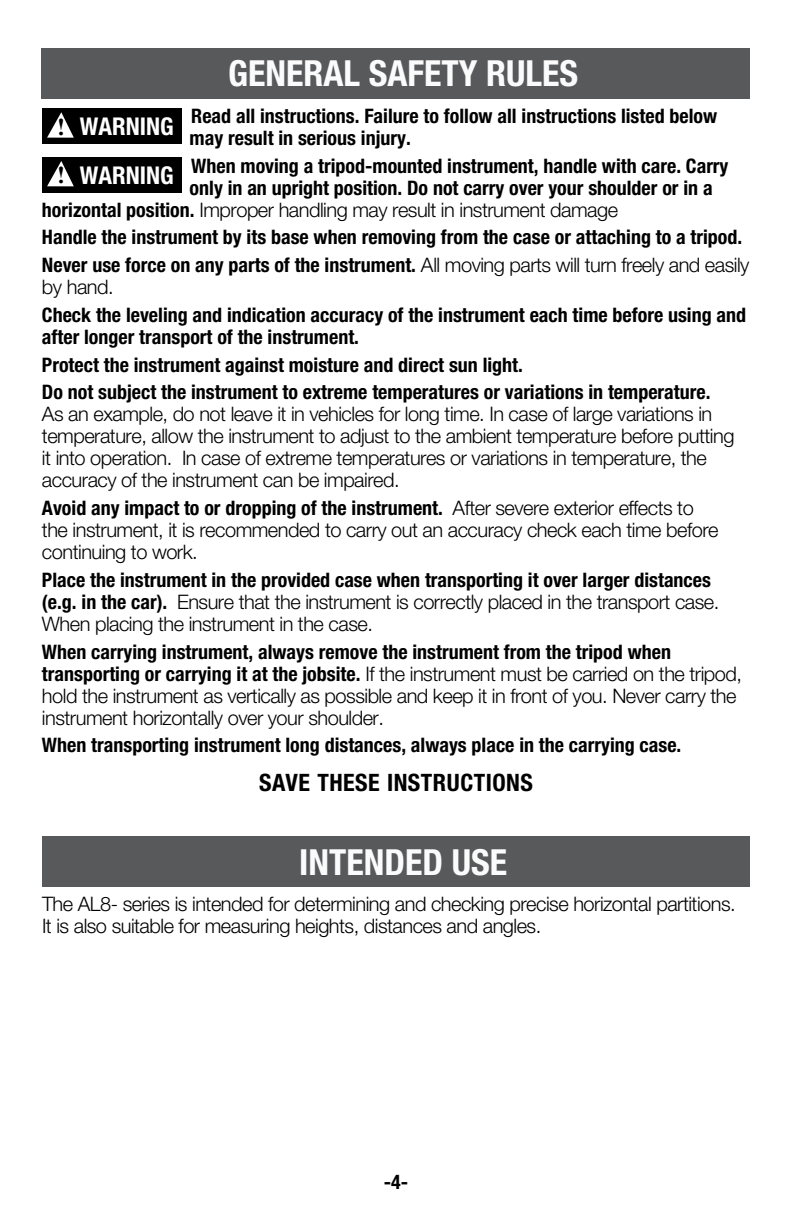
<style>
.page{position:relative;width:792px;height:1224px;background:#fff}
.page>*{position:absolute;margin:0;border:0;box-sizing:border-box;transform-origin:0 0}
.t1{font:700 condensed 36px "Helvetica Neue LT Std";color:#fbfbfb}
.t2{font:700 condensed 24.4px "Helvetica Neue LT Std";color:#fff}
.t3{font:700 condensed 24px "Helvetica Neue LT Std";letter-spacing:.02em;color:#000}
.t4{font:300 20px/22px "Helvetica Neue LT Std";letter-spacing:-.025em;color:#000}
.t5{font:700 condensed 20px/22px "Helvetica Neue LT Std";color:#000}
.s1{font-family:"Times New Roman";font-stretch:normal;font-size:24px;color:#000}
.s2{font-family:"Times New Roman";font-stretch:normal;font-size:24px}
.s3{font-size:24.4px;color:#fff}
.s4{font-weight:700;font-stretch:condensed}
.s5{font-weight:300;font-stretch:normal}
</style>
<div class="page">
<div style="left:42px;top:48px;width:708px;height:50px;background:#58595b"></div>
<div style="left:42px;top:108px;width:140px;height:36px;background:#000"></div>
<svg style="left:47px;top:112px;width:27px;height:26px"></svg>
<div style="left:42px;top:157px;width:140px;height:36px;background:#000"></div>
<svg style="left:47px;top:161px;width:27px;height:25px"></svg>
<div style="left:42px;top:837px;width:708px;height:50px;background:#58595b"></div>
<h1 class="t1" style="left:228px;top:51px;width:40px">General</h1>
<h1 class="t1" style="left:369px;top:51px;width:38px">Safet</h1>
<h1 class="t1" style="left:459px;top:51px;width:66px">y Rules</h1>
<p class="t2" style="left:57px;top:111px;width:118px"><span class="s1">!</span> WARNING</p>
<p class="t5" style="left:190px;top:105px;width:529px">Read all instructions. Failure to follow all instructions listed below may result in serious injury.</p>
<p class="t5" style="left:57px;top:154px;width:673px"><span class="s2">!</span> <span class="s3">WARNING</span> When moving a tripod-mounted instrument, handle with care. Carry</p>
<p class="t5" style="left:190px;top:176px;width:524px">only in an upright position. Do not carry over your shoulder or in a</p>
<p class="t4" style="left:42px;top:198px;width:578px"><span class="s4">horizontal position.</span> Improper handling may result in instrument damage</p>
<p class="t5" style="left:42px;top:223px;width:709px;line-height:27.8px">Handle the instrument by its base when removing from the case or attaching to a tripod.<br>Never use force on any parts of the instrument. <span class="s5">All moving parts will turn freely and easily</span></p>
<p class="t4" style="left:42px;top:276px;width:73px">by hand.</p>
<p class="t5" style="left:42px;top:304px;width:706px">Check the leveling and indication accuracy of the instrument each time before using and after longer transport of the instrument.</p>
<p class="t5" style="left:42px;top:350px;width:670px;line-height:27.8px">Protect the instrument against moisture and direct sun light.<br>Do not subject the instrument to extreme temperatures or variations in temperature.</p>
<p class="t4" style="left:42px;top:403px;width:694px">As an example, do not leave it in vehicles for long time. In case of large variations in temperature, allow the instrument to adjust to the ambient temperature before putting it into operation. In case of extreme temperatures or variations in temperature, the accuracy of the instrument can be impaired.</p>
<p class="t4" style="left:42px;top:497px;width:678px"><span class="s4">Avoid any impact to or dropping of the instrument.</span> After severe exterior effects to the instrument, it is recommended to carry out an accuracy check each time before continuing to work.</p>
<p class="t4" style="left:42px;top:568px;width:679px"><span class="s4">Place the instrument in the provided case when transporting it over larger distances (e.g. in the car).</span> Ensure that the instrument is correctly placed in the transport case.<br>When placing the instrument in the case.</p>
<p class="t4" style="left:42px;top:640px;width:702px"><span class="s4">When carrying instrument, always remove the instrument from the tripod when transporting or carrying it at the jobsite.</span> If the instrument must be carried on the tripod, hold the instrument as vertically as possible and keep it in front of you. Never carry the instrument horizontally over your shoulder.</p>
<p class="t5" style="left:42px;top:734px;width:641px">When transporting instrument long distances, always place in the carrying case.</p>
<p class="t3" style="left:259px;top:768px;width:275px">SAVE THESE INSTRUCTIONS</p>
<h1 class="t1" style="left:299px;top:840px;width:30px">Intended</h1>
<h1 class="t1" style="left:452px;top:840px;width:38px">Use</h1>
<p class="t4" style="left:42px;top:893px;width:695px">The AL8- series is intended for determining and checking precise horizontal partitions.<br>It is also suitable for measuring heights, distances and angles.</p>
<p class="t5" style="left:384px;top:1171px;width:26px">-4-</p>
</div>
